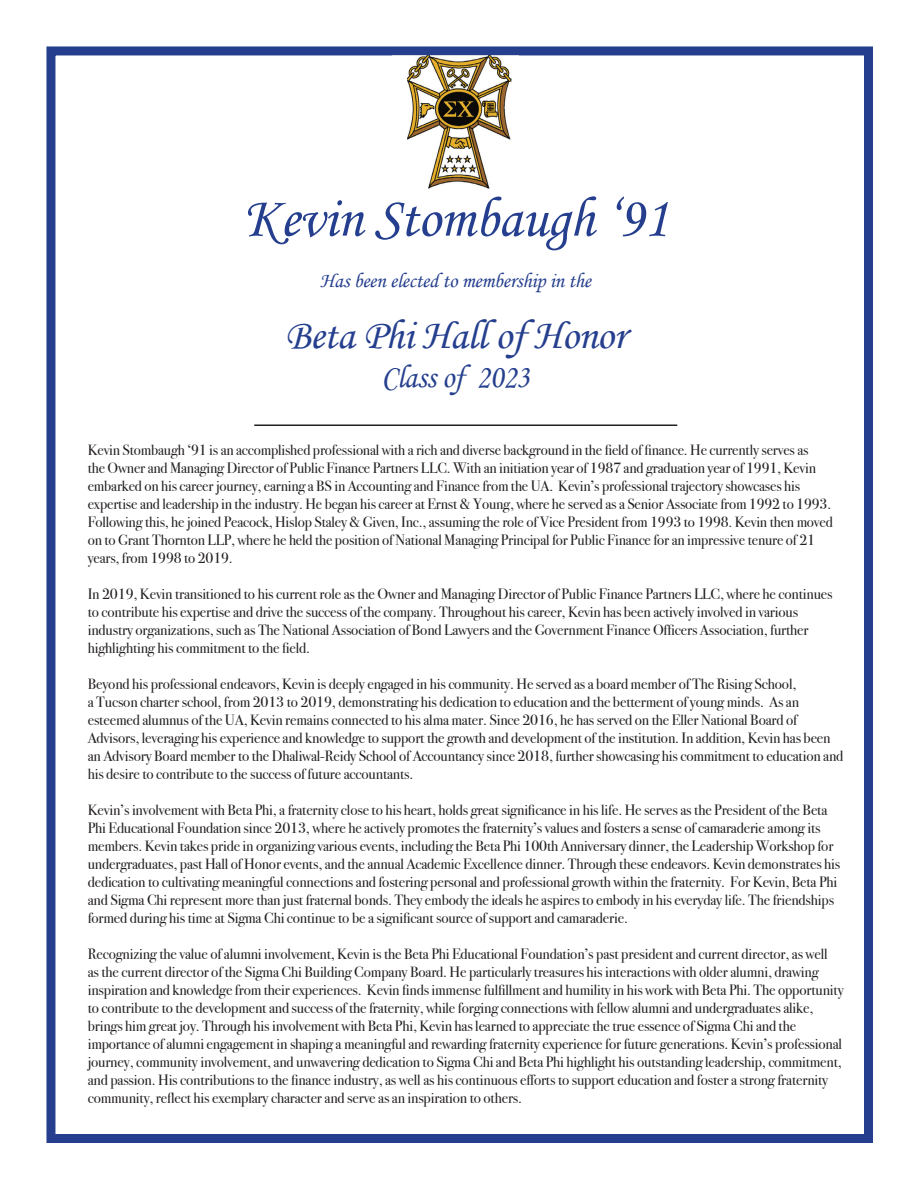
<style>
.page{position:relative;width:918px;height:1188px;background:#fff}
.page>*{position:absolute;margin:0;border:0;box-sizing:border-box;transform-origin:0 0}
.t1{font:57px "Monotype Corsiva";letter-spacing:-.01em;color:#253f8e}
.t2{font:42px "Monotype Corsiva";letter-spacing:-.01em;color:#253f8e}
.t3{font:33px "Monotype Corsiva";letter-spacing:-.01em;color:#253f8e;scale:.93 1}
.t4{font:21px "Monotype Corsiva";letter-spacing:-.01em;color:#253f8e}
.t5{font:15px/18px "Bodoni Svty Two ITCTT";letter-spacing:-.01em;color:#231f20}
</style>
<div class="page">
<div style="left:46px;top:46px;width:827px;height:1097px;border:9px solid #253f8e"></div>
<hr style="left:254px;top:424px;width:423px;height:2px;background:#231f20">
<img style="left:407px;top:56px;width:105px;height:133px">
<p class="t1" style="left:243px;top:184px;width:427px">Kevin Stombaugh ‘91</p>
<p class="t4" style="left:320px;top:267px;width:272px">Has been elected to membership in the</p>
<p class="t2" style="left:285px;top:310px;width:342px">Beta Phi Hall of Honor</p>
<p class="t3" style="left:381px;top:357px;width:161px">Class of 2023</p>
<p class="t5" style="left:88px;top:439px;width:747px">Kevin Stombaugh ‘91 is an accomplished professional with a rich and diverse background in the field of finance. He currently serves as<br>the Owner and Managing Director of Public Finance Partners LLC. With an initiation year of 1987 and graduation year of 1991, Kevin embarked on his career journey, earning a BS in Accounting and Finance from the UA. Kevin’s professional trajectory showcases his expertise and leadership in the industry. He began his career at Ernst &amp; Young, where he served as a Senior Associate from 1992 to 1993.<br>Following this, he joined Peacock, Hislop Staley &amp; Given, Inc., assuming the role of Vice President from 1993 to 1998. Kevin then moved on to Grant Thornton LLP, where he held the position of National Managing Principal for Public Finance for an impressive tenure of 21 years, from 1998 to 2019.</p>
<p class="t5" style="left:88px;top:583px;width:746px">In 2019, Kevin transitioned to his current role as the Owner and Managing Director of Public Finance Partners LLC, where he continues to contribute his expertise and drive the success of the company. Throughout his career, Kevin has been actively involved in various industry organizations, such as The National Association of Bond Lawyers and the Government Finance Officers Association, further highlighting his commitment to the field.</p>
<p class="t5" style="left:88px;top:673px;width:757px">Beyond his professional endeavors, Kevin is deeply engaged in his community. He served as a board member of The Rising School,<br>a Tucson charter school, from 2013 to 2019, demonstrating his dedication to education and the betterment of young minds. As an esteemed alumnus of the UA, Kevin remains connected to his alma mater. Since 2016, he has served on the Eller National Board of Advisors, leveraging his experience and knowledge to support the growth and development of the institution. In addition, Kevin has been an Advisory Board member to the Dhaliwal-Reidy School of Accountancy since 2018, further showcasing his commitment to education and his desire to contribute to the success of future accountants.</p>
<p class="t5" style="left:88px;top:799px;width:754px">Kevin’s involvement with Beta Phi, a fraternity close to his heart, holds great significance in his life. He serves as the President of the Beta Phi Educational Foundation since 2013, where he actively promotes the fraternity’s values and fosters a sense of camaraderie among its members. Kevin takes pride in organizing various events, including the Beta Phi 100th Anniversary dinner, the Leadership Workshop for undergraduates, past Hall of Honor events, and the annual Academic Excellence dinner. Through these endeavors. Kevin demonstrates his dedication to cultivating meaningful connections and fostering personal and professional growth within the fraternity. For Kevin, Beta Phi and Sigma Chi represent more than just fraternal bonds. They embody the ideals he aspires to embody in his everyday life. The friendships formed during his time at Sigma Chi continue to be a significant source of support and camaraderie.</p>
<p class="t5" style="left:88px;top:943px;width:757px">Recognizing the value of alumni involvement, Kevin is the Beta Phi Educational Foundation’s past president and current director, as well<br>as the current director of the Sigma Chi Building Company Board. He particularly treasures his interactions with older alumni, drawing inspiration and knowledge from their experiences. Kevin finds immense fulfillment and humility in his work with Beta Phi. The opportunity to contribute to the development and success of the fraternity, while forging connections with fellow alumni and undergraduates alike, brings him great joy. Through his involvement with Beta Phi, Kevin has learned to appreciate the true essence of Sigma Chi and the importance of alumni engagement in shaping a meaningful and rewarding fraternity experience for future generations. Kevin’s professional journey, community involvement, and unwavering dedication to Sigma Chi and Beta Phi highlight his outstanding leadership, commitment, and passion. His contributions to the finance industry, as well as his continuous efforts to support education and foster a strong fraternity community, reflect his exemplary character and serve as an inspiration to others.</p>
</div>
